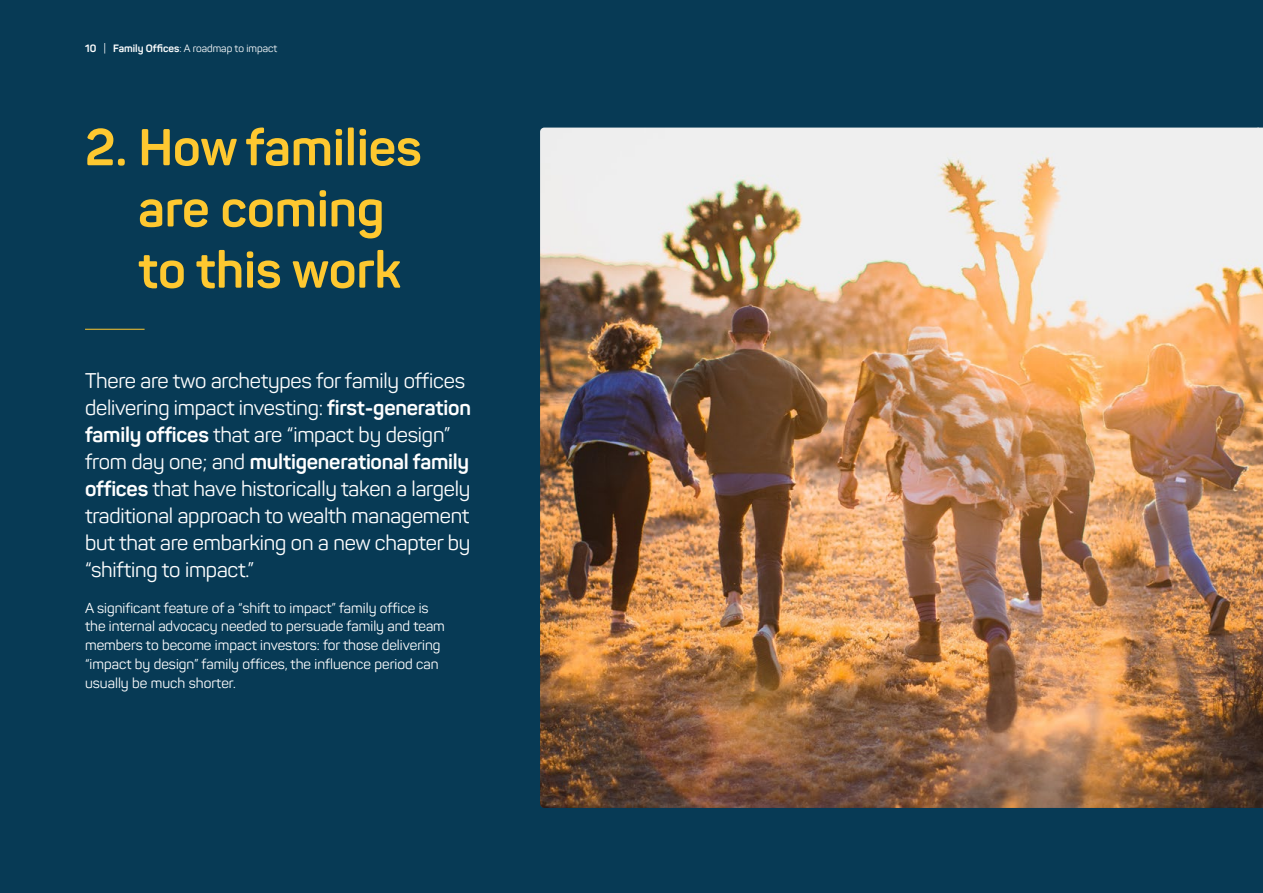
<style>
.page{position:relative;width:1263px;height:893px;background:#073a55}
.page>*{position:absolute;margin:0;border:0;box-sizing:border-box;transform-origin:0 0}
.Header_1{font:700 51px/61.2px "Panton";color:#fec830}
.Intro_Para{font:21px/27px "Panton";letter-spacing:-.01em;color:#fff}
.Body_copy{font:14.25px/18.8px "Panton";color:#fff}
.t1{font:10.5px "Panton";color:#fff}
.s1{font-weight:700}
</style>
<div class="page">
<hr style="left:85px;top:329px;width:60px;height:1px;background:#fec830">
<img style="left:540px;top:128px;width:714px;height:680px">
<img style="left:1254px;top:128px;width:9px;height:680px">
<p class="t1" style="left:85px;top:42px;width:194px"><span class="s1">10</span> | <span class="s1">Family Offices</span>: A roadmap to impact</p>
<h1 class="Header_1" style="left:138px;top:116px;width:285px;text-indent:-53px">2. How families are coming to this work</h1>
<p class="Intro_Para" style="left:85px;top:367px;width:387px">There are two archetypes for family offices delivering impact investing: <span class="s1">first-generation family offices</span> that are “impact by design” from day one; and <span class="s1">multigenerational family offices</span> that have historically taken a largely traditional approach to wealth management but that are embarking on a new chapter by “shifting to impact.”</p>
<p class="Body_copy" style="left:85px;top:598px;width:361px">A significant feature of a “shift to impact” family office is the internal advocacy needed to persuade family and team members to become impact investors: for those delivering “impact by design” family offices, the influence period can usually be much shorter.</p>
</div>
